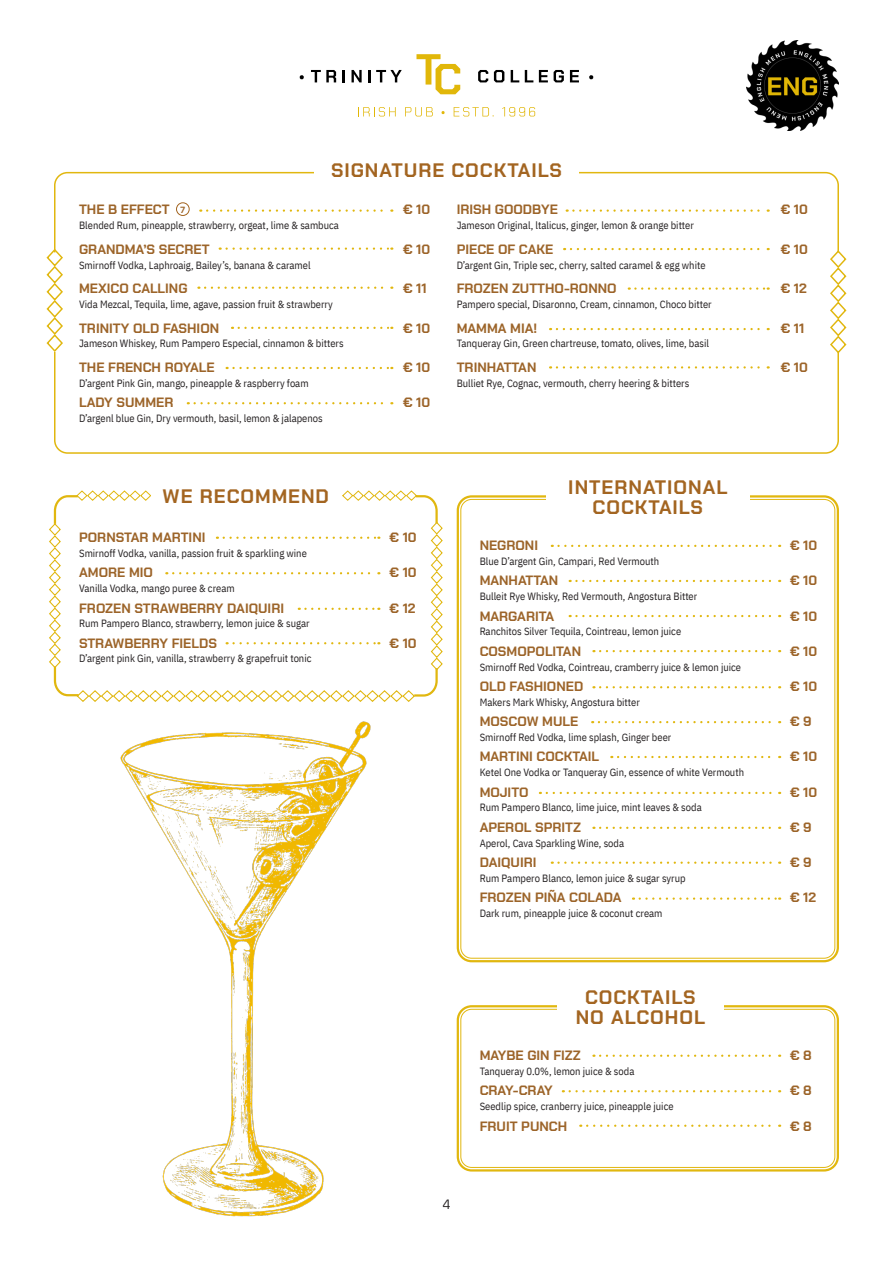
<style>
.page{position:relative;width:893px;height:1263px;background:#fff}
.page>*{position:absolute;margin:0;border:0;box-sizing:border-box;transform-origin:0 0}
.t1{font:700 19.5px "Chakra Petch";letter-spacing:.05em;color:#a36521}
.t2{font:700 13.5px "Chakra Petch";color:#9c6429}
.t3{font:13.5px "Chakra Petch";color:#231f20}
.t4{font:10.5px "IBM Plex Sans Cond";color:#231f20}
.s1{font-size:9px}
</style>
<div class="page">
<svg style="left:629px;top:287px;width:140px;height:3px"></svg>
<svg style="left:557px;top:328px;width:212px;height:2px"></svg>
<svg style="left:205px;top:287px;width:187px;height:2px"></svg>
<svg style="left:239px;top:327px;width:153px;height:2px"></svg>
<svg style="left:552px;top:545px;width:228px;height:2px"></svg>
<svg style="left:570px;top:580px;width:210px;height:2px"></svg>
<svg style="left:570px;top:615px;width:210px;height:2px"></svg>
<svg style="left:600px;top:650px;width:180px;height:2px"></svg>
<svg style="left:600px;top:686px;width:180px;height:2px"></svg>
<svg style="left:599px;top:721px;width:181px;height:2px"></svg>
<svg style="left:618px;top:756px;width:162px;height:2px"></svg>
<svg style="left:547px;top:792px;width:233px;height:2px"></svg>
<svg style="left:600px;top:827px;width:180px;height:2px"></svg>
<svg style="left:552px;top:861px;width:228px;height:3px"></svg>
<svg style="left:640px;top:897px;width:140px;height:3px"></svg>
<svg style="left:54px;top:171px;width:785px;height:80px"></svg>
<svg style="left:46px;top:248px;width:18px;height:102px"></svg>
<svg style="left:53px;top:350px;width:786px;height:104px"></svg>
<svg style="left:829px;top:249px;width:18px;height:105px"></svg>
<div style="left:314px;top:144px;width:265px;height:46px;background:#fff"></div>
<div style="left:457px;top:495px;width:382px;height:467px;border:2px solid #e1b70f;border-radius:14px"></div>
<div style="left:546px;top:469px;width:203px;height:52px;background:#fff"></div>
<svg style="left:49px;top:490px;width:394px;height:212px"></svg>
<div style="left:151px;top:467px;width:191px;height:53px;background:#fff"></div>
<svg style="left:300px;top:75px;width:4px;height:4px"></svg>
<svg style="left:311px;top:70px;width:25px;height:12px"></svg>
<svg style="left:343px;top:70px;width:2px;height:12px"></svg>
<svg style="left:351px;top:70px;width:11px;height:12px"></svg>
<svg style="left:368px;top:70px;width:34px;height:12px"></svg>
<svg style="left:478px;top:70px;width:10px;height:12px"></svg>
<svg style="left:494px;top:70px;width:10px;height:12px"></svg>
<svg style="left:511px;top:70px;width:8px;height:12px"></svg>
<svg style="left:525px;top:70px;width:8px;height:12px"></svg>
<svg style="left:539px;top:70px;width:9px;height:12px"></svg>
<svg style="left:554px;top:70px;width:10px;height:12px"></svg>
<svg style="left:570px;top:70px;width:9px;height:12px"></svg>
<svg style="left:589px;top:75px;width:4px;height:4px"></svg>
<svg style="left:358px;top:107px;width:38px;height:9px"></svg>
<svg style="left:405px;top:107px;width:28px;height:9px"></svg>
<svg style="left:454px;top:107px;width:40px;height:9px"></svg>
<svg style="left:502px;top:107px;width:33px;height:9px"></svg>
<svg style="left:416px;top:54px;width:44px;height:40px"></svg>
<svg style="left:600px;top:1054px;width:180px;height:3px"></svg>
<svg style="left:587px;top:1124px;width:193px;height:3px"></svg>
<svg style="left:570px;top:1090px;width:210px;height:2px"></svg>
<div style="left:457px;top:1005px;width:382px;height:166px;border:2px solid #e1b70f;border-radius:14px"></div>
<div style="left:460px;top:1009px;width:375px;height:159px;border:1px solid #e1b70f;border-radius:11px"></div>
<div style="left:557px;top:979px;width:167px;height:52px;background:#fff"></div>
<img style="left:747px;top:40px;width:91px;height:91px">
<img style="left:120px;top:721px;width:251px;height:496px">
<div style="left:176px;top:202px;width:14px;height:14px;border:1px solid #a36521;border-radius:50%"></div>
<p class="t1" style="left:331px;top:159px;width:232px">SIGNATURE COCKTAILS</p>
<p class="t2" style="left:79px;top:202px;width:108px">THE B EFFECT <span class="s1">7</span></p>
<p class="t2" style="left:403px;top:202px;width:29px">€ 10</p>
<p class="t4" style="left:79px;top:217px;width:261px">Blended Rum, pineapple, strawberry, orgeat, lime &amp; sambuca</p>
<p class="t2" style="left:79px;top:241px;width:132px">GRANDMA’S SECRET</p>
<p class="t2" style="left:403px;top:241px;width:29px">€ 10</p>
<p class="t4" style="left:79px;top:257px;width:233px">Smirnoff Vodka, Laphroaig, Bailey’s, banana &amp; caramel</p>
<p class="t2" style="left:79px;top:281px;width:110px">MEXICO CALLING</p>
<p class="t2" style="left:403px;top:281px;width:25px">€ 11</p>
<p class="t4" style="left:79px;top:296px;width:255px">Vida Mezcal, Tequila, lime, agave, passion fruit &amp; strawberry</p>
<p class="t2" style="left:79px;top:320px;width:142px">TRINITY OLD FASHION</p>
<p class="t2" style="left:403px;top:320px;width:29px">€ 10</p>
<p class="t4" style="left:79px;top:336px;width:266px">Jameson Whiskey, Rum Pampero Especial, cinnamon &amp; bitters</p>
<p class="t2" style="left:79px;top:360px;width:137px">THE FRENCH ROYALE</p>
<p class="t2" style="left:403px;top:360px;width:29px">€ 10</p>
<p class="t4" style="left:79px;top:375px;width:231px">D’argent Pink Gin, mango, pineapple &amp; raspberry foam</p>
<p class="t2" style="left:79px;top:395px;width:96px">LADY SUMMER</p>
<p class="t2" style="left:403px;top:395px;width:29px">€ 10</p>
<p class="t4" style="left:79px;top:410px;width:245px">D’argenl blue Gin, Dry vermouth, basil, lemon &amp; jalapenos</p>
<p class="t1" style="left:163px;top:485px;width:168px">WE RECOMMEND</p>
<p class="t2" style="left:79px;top:529px;width:128px">PORNSTAR MARTINI</p>
<p class="t2" style="left:390px;top:529px;width:29px">€ 10</p>
<p class="t4" style="left:79px;top:545px;width:229px">Smirnoff Vodka, vanilla, passion fruit &amp; sparkling wine</p>
<p class="t2" style="left:79px;top:565px;width:75px">AMORE MIO</p>
<p class="t2" style="left:390px;top:565px;width:29px">€ 10</p>
<p class="t4" style="left:79px;top:580px;width:157px">Vanilla Vodka, mango puree &amp; cream</p>
<p class="t2" style="left:79px;top:600px;width:207px">FROZEN STRAWBERRY DAIQUIRI</p>
<p class="t2" style="left:390px;top:600px;width:28px">€ 12</p>
<p class="t4" style="left:79px;top:615px;width:232px">Rum Pampero Blanco, strawberry, lemon juice &amp; sugar</p>
<p class="t2" style="left:79px;top:635px;width:139px">STRAWBERRY FIELDS</p>
<p class="t2" style="left:390px;top:635px;width:29px">€ 10</p>
<p class="t4" style="left:79px;top:651px;width:234px">D’argent pink Gin, vanilla, strawberry &amp; grapefruit tonic</p>
<p class="t2" style="left:457px;top:202px;width:103px">IRISH GOODBYE</p>
<p class="t2" style="left:781px;top:202px;width:29px">€ 10</p>
<p class="t4" style="left:457px;top:217px;width:239px">Jameson Original, ltalicus, ginger, lemon &amp; orange bitter</p>
<p class="t2" style="left:457px;top:241px;width:98px">PIECE OF CAKE</p>
<p class="t2" style="left:781px;top:241px;width:29px">€ 10</p>
<p class="t4" style="left:457px;top:257px;width:250px">D’argent Gin, Triple sec, cherry, salted caramel &amp; egg white</p>
<p class="t2" style="left:457px;top:281px;width:162px">FROZEN ZUTTHO-RONNO</p>
<p class="t2" style="left:781px;top:281px;width:28px">€ 12</p>
<p class="t4" style="left:457px;top:296px;width:256px">Pampero special, Disaronno, Cream, cinnamon, Choco bitter</p>
<p class="t2" style="left:457px;top:320px;width:82px">MAMMA MIA!</p>
<p class="t2" style="left:781px;top:320px;width:25px">€ 11</p>
<p class="t4" style="left:457px;top:336px;width:254px">Tanqueray Gin, Green chartreuse, tomato, olives, lime, basil</p>
<p class="t2" style="left:457px;top:360px;width:81px">TRINHATTAN</p>
<p class="t2" style="left:781px;top:360px;width:29px">€ 10</p>
<p class="t4" style="left:457px;top:375px;width:234px">Bulliet Rye, Cognac, vermouth, cherry heering &amp; bitters</p>
<p class="t1" style="left:568px;top:476px;width:161px">INTERNATIONAL</p>
<p class="t1" style="left:593px;top:495px;width:112px">COCKTAILS</p>
<p class="t2" style="left:480px;top:538px;width:60px">NEGRONI</p>
<p class="t2" style="left:790px;top:538px;width:29px">€ 10</p>
<p class="t4" style="left:480px;top:553px;width:181px">Blue D’argent Gin, Campari, Red Vermouth</p>
<p class="t2" style="left:480px;top:573px;width:80px">MANHATTAN</p>
<p class="t2" style="left:790px;top:573px;width:29px">€ 10</p>
<p class="t4" style="left:480px;top:588px;width:219px">Bulleit Rye Whisky, Red Vermouth, Angostura Bitter</p>
<p class="t2" style="left:480px;top:608px;width:76px">MARGARITA</p>
<p class="t2" style="left:790px;top:608px;width:29px">€ 10</p>
<p class="t4" style="left:480px;top:623px;width:203px">Ranchitos Silver Tequila, Cointreau, lemon juice</p>
<p class="t2" style="left:480px;top:643px;width:103px">COSMOPOLITAN</p>
<p class="t2" style="left:790px;top:643px;width:29px">€ 10</p>
<p class="t4" style="left:480px;top:659px;width:263px">Smirnoff Red Vodka, Cointreau, cramberry juice &amp; lemon juice</p>
<p class="t2" style="left:480px;top:678px;width:105px">OLD FASHIONED</p>
<p class="t2" style="left:790px;top:678px;width:29px">€ 10</p>
<p class="t4" style="left:480px;top:694px;width:162px">Makers Mark Whisky, Angostura bitter</p>
<p class="t2" style="left:480px;top:714px;width:100px">MOSCOW MULE</p>
<p class="t2" style="left:790px;top:714px;width:23px">€ 9</p>
<p class="t4" style="left:480px;top:729px;width:193px">Smirnoff Red Vodka, lime splash, Ginger beer</p>
<p class="t2" style="left:480px;top:749px;width:121px">MARTINI COCKTAIL</p>
<p class="t2" style="left:790px;top:749px;width:29px">€ 10</p>
<p class="t4" style="left:480px;top:764px;width:266px">Ketel One Vodka or Tanqueray Gin, essence of white Vermouth</p>
<p class="t2" style="left:480px;top:784px;width:50px">MOJITO</p>
<p class="t2" style="left:790px;top:784px;width:29px">€ 10</p>
<p class="t4" style="left:480px;top:800px;width:224px">Rum Pampero Blanco, lime juice, mint leaves &amp; soda</p>
<p class="t2" style="left:480px;top:819px;width:103px">APEROL SPRITZ</p>
<p class="t2" style="left:790px;top:819px;width:23px">€ 9</p>
<p class="t4" style="left:480px;top:835px;width:146px">Aperol, Cava Sparkling Wine, soda</p>
<p class="t2" style="left:480px;top:854px;width:58px">DAIQUIRI</p>
<p class="t2" style="left:790px;top:854px;width:23px">€ 9</p>
<p class="t4" style="left:480px;top:870px;width:207px">Rum Pampero Blanco, lemon juice &amp; sugar syrup</p>
<p class="t2" style="left:480px;top:890px;width:144px">FROZEN PIÑA COLADA</p>
<p class="t2" style="left:790px;top:890px;width:28px">€ 12</p>
<p class="t4" style="left:480px;top:905px;width:184px">Dark rum, pineapple juice &amp; coconut cream</p>
<p class="t3" style="left:443px;top:1196px;width:9px">4</p>
<p class="t1" style="left:585px;top:986px;width:112px">COCKTAILS</p>
<p class="t1" style="left:576px;top:1005px;width:131px">NO ALCOHOL</p>
<p class="t2" style="left:480px;top:1047px;width:103px">MAYBE GIN FIZZ</p>
<p class="t2" style="left:790px;top:1047px;width:23px">€ 8</p>
<p class="t4" style="left:480px;top:1063px;width:156px">Tanqueray 0.0%, lemon juice &amp; soda</p>
<p class="t2" style="left:480px;top:1083px;width:75px">CRAY-CRAY</p>
<p class="t2" style="left:790px;top:1083px;width:23px">€ 8</p>
<p class="t4" style="left:480px;top:1098px;width:195px">Seedlip spice, cranberry juice, pineapple juice</p>
<p class="t2" style="left:480px;top:1118px;width:89px">FRUIT PUNCH</p>
<p class="t2" style="left:790px;top:1118px;width:23px">€ 8</p>
</div>
